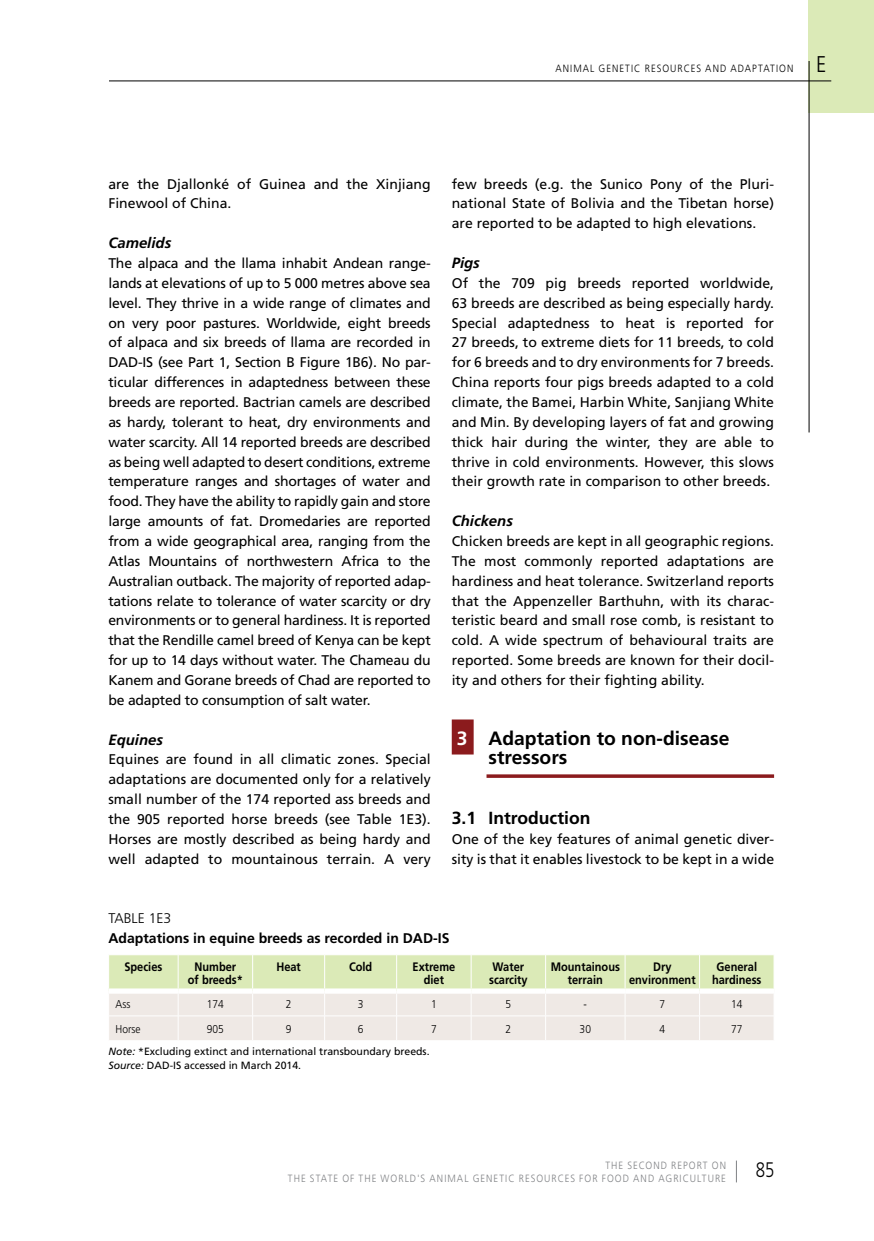
<style>
.page{position:relative;width:874px;height:1241px;background:#fff}
.page>*{position:absolute;margin:0;border:0;box-sizing:border-box;transform-origin:0 0}
.t1{font:300 21px "Frutiger LT Std";color:#000;scale:.8 1}
.t2{font:700 19.25px/19.8px "Frutiger LT Std";color:#000}
.t3{font:700 17.5px "Frutiger LT Std";color:#000}
.t4{font:italic 700 14.88px "Frutiger LT Std";color:#000}
.t5{font:14px/19.8px "Frutiger LT Std";color:#000;text-align:justify}
.t6{font:700 14px "Frutiger LT Std";color:#000}
.t7{font:300 14px "Frutiger LT Std";color:#000}
.t8{font:700 12.25px/13.1px "Frutiger LT Std";color:#000;text-align:center;scale:.9 1}
.t9{font:300 11.38px "Frutiger LT Std";color:#000;scale:.9 1}
.t10{font:10.5px/14px "Frutiger LT Std";color:#000}
.t11{font:300 10.5px "Frutiger LT Std";letter-spacing:.11em;color:#808285;scale:.9 1}
.t12{font:300 10.5px "Frutiger LT Std";letter-spacing:.11em;color:#000;scale:.9 1}
.s1{font-size:22.75px}
.s2{color:#fff}
.s3{font-style:italic}
</style>
<div class="page">
<div style="left:808px;top:0;width:65px;height:113px;background:#dbeab7"></div>
<hr style="left:109px;top:80px;width:721px;height:1px;background:#000">
<hr style="left:808px;top:61px;width:1px;height:371px;background:#000">
<svg style="left:735px;top:1161px;width:1px;height:21px"></svg>
<div style="left:451px;top:719px;width:22px;height:35px;background:#8b1b1d"></div>
<hr style="left:486px;top:774px;width:287px;height:3px;background:#8b1b1d">
<svg style="left:109px;top:955px;width:665px;height:85px;background:#e7ead3"></svg>
<hr style="left:773px;top:954px;width:1px;height:34px;background:#fff">
<div style="left:108px;top:988px;width:70px;height:5px;background:#fff"></div>
<div style="left:178px;top:988px;width:74px;height:5px;background:#fff"></div>
<div style="left:252px;top:988px;width:72px;height:5px;background:#fff"></div>
<div style="left:324px;top:988px;width:72px;height:5px;background:#fff"></div>
<div style="left:396px;top:988px;width:75px;height:5px;background:#fff"></div>
<div style="left:471px;top:988px;width:74px;height:5px;background:#fff"></div>
<div style="left:545px;top:988px;width:79px;height:5px;background:#fff"></div>
<div style="left:624px;top:988px;width:75px;height:5px;background:#fff"></div>
<div style="left:699px;top:988px;width:74px;height:5px;background:#fff"></div>
<p class="t12" style="left:555px;top:62px;width:302px">ANIMAL GENETIC RESOURCES AND ADAPTATION <span class="s1">E</span></p>
<p class="t5" style="left:108px;top:174px;width:324px">are the Djallonké of Guinea and the Xinjiang<br>Finewool of China.</p>
<p class="t4" style="left:108px;top:234px;width:64px">Camelids</p>
<p class="t5" style="left:108px;top:253px;width:324px">The alpaca and the llama inhabit Andean range&shy;lands at elevations of up to 5 000 metres above sea level. They thrive in a wide range of climates and on very poor pastures. Worldwide, eight breeds of alpaca and six breeds of llama are recorded in DAD-IS (see Part 1, Section B Figure 1B6). No par&shy;ticular differences in adaptedness between these breeds are reported. Bactrian camels are described as hardy, tolerant to heat, dry environments and water scarcity. All 14 reported breeds are described as being well adapted to desert conditions, extreme temperature ranges and shortages of water and food. They have the ability to rapidly gain and store large amounts of fat. Dromedaries are reported from a wide geographical area, ranging from the Atlas Mountains of northwestern Africa to the Australian outback. The majority of reported adap&shy;tations relate to tolerance of water scarcity or dry environments or to general hardiness. It is reported that the Rendille camel breed of Kenya can be kept for up to 14 days without water. The Chameau du Kanem and Gorane breeds of Chad are reported to be adapted to consumption of salt water.</p>
<p class="t4" style="left:108px;top:730px;width:56px">Equines</p>
<p class="t5" style="left:108px;top:749px;width:324px">Equines are found in all climatic zones. Special adaptations are documented only for a relatively small number of the 174 reported ass breeds and the 905 reported horse breeds (see Table 1E3).<br>Horses are mostly described as being hardy and well adapted to mountainous terrain. A very</p>
<p class="t5" style="left:451px;top:174px;width:323px">few breeds (e.g. the Sunico Pony of the Pluri&shy;national State of Bolivia and the Tibetan horse) are reported to be adapted to high elevations.</p>
<p class="t4" style="left:451px;top:254px;width:30px">Pigs</p>
<p class="t5" style="left:451px;top:273px;width:324px">Of the 709 pig breeds reported worldwide, 63 breeds are described as being especially hardy.<br>Special adaptedness to heat is reported for 27 breeds, to extreme diets for 11 breeds, to cold for 6 breeds and to dry environments for 7 breeds.<br>China reports four pigs breeds adapted to a cold climate, the Bamei, Harbin White, Sanjiang White and Min. By developing layers of fat and growing thick hair during the winter, they are able to thrive in cold environments. However, this slows their growth rate in comparison to other breeds.</p>
<p class="t4" style="left:451px;top:512px;width:63px">Chickens</p>
<p class="t5" style="left:451px;top:531px;width:324px">Chicken breeds are kept in all geographic regions.<br>The most commonly reported adaptations are hardiness and heat tolerance. Switzerland reports that the Appenzeller Barthuhn, with its charac&shy;teristic beard and small rose comb, is resistant to cold. A wide spectrum of behavioural traits are reported. Some breeds are known for their docil&shy;ity and others for their fighting ability.</p>
<h2 class="t2" style="left:488px;top:728px;width:242px;text-indent:-32px"><span class="s2">3</span> Adaptation to non-disease stressors</h2>
<p class="t3" style="left:451px;top:807px;width:140px">3.1 Introduction</p>
<p class="t5" style="left:451px;top:829px;width:324px">One of the key features of animal genetic diver&shy;sity is that it enables livestock to be kept in a wide</p>
<p class="t7" style="left:108px;top:910px;width:64px">TABLE 1E3</p>
<p class="t6" style="left:108px;top:929px;width:342px">Adaptations in equine breeds as recorded in DAD-IS</p>
<p class="t8" style="left:124px;top:960px;width:44px">Species</p>
<p class="t8" style="left:188px;top:960px;width:63px">Number of breeds*</p>
<p class="t8" style="left:276px;top:960px;width:29px">Heat</p>
<p class="t8" style="left:349px;top:960px;width:27px">Cold</p>
<p class="t8" style="left:412px;top:960px;width:49px">Extreme diet</p>
<p class="t8" style="left:489px;top:960px;width:44px;text-align:left">Water scarcity</p>
<p class="t8" style="left:550px;top:960px;width:78px">Mountainous terrain</p>
<p class="t8" style="left:628px;top:960px;width:75px">Dry environment</p>
<p class="t8" style="left:711px;top:960px;width:56px">General hardiness</p>
<p class="t9" style="left:116px;top:997px;width:18px">ASS</p>
<p class="t9" style="left:207px;top:997px;width:20px">174</p>
<p class="t9" style="left:285px;top:997px;width:8px">2</p>
<p class="t9" style="left:357px;top:997px;width:8px">3</p>
<p class="t9" style="left:431px;top:997px;width:8px">1</p>
<p class="t9" style="left:505px;top:997px;width:8px">5</p>
<p class="t9" style="left:583px;top:997px;width:5px">-</p>
<p class="t9" style="left:659px;top:997px;width:8px">7</p>
<p class="t9" style="left:730px;top:997px;width:14px">14</p>
<p class="t9" style="left:116px;top:1022px;width:29px">HORSE</p>
<p class="t9" style="left:207px;top:1022px;width:20px">905</p>
<p class="t9" style="left:285px;top:1022px;width:8px">9</p>
<p class="t9" style="left:357px;top:1022px;width:8px">6</p>
<p class="t9" style="left:431px;top:1022px;width:8px">7</p>
<p class="t9" style="left:505px;top:1022px;width:8px">2</p>
<p class="t9" style="left:579px;top:1022px;width:14px">30</p>
<p class="t9" style="left:659px;top:1022px;width:8px">4</p>
<p class="t9" style="left:730px;top:1022px;width:14px">77</p>
<p class="t10" style="left:108px;top:1044px;width:322px"><span class="s3">Note:</span> *Excluding extinct and international transboundary breeds.<br><span class="s3">Source:</span> DAD-IS accessed in March 2014.</p>
<p class="t11" style="left:605px;top:1159px;width:135px">THE SECOND REPORT ON</p>
<p class="t11" style="left:288px;top:1171px;width:122px">TH E STATE OF THE WORLD</p>
<p class="t11" style="left:417px;top:1171px;width:30px">'S ANIM</p>
<p class="t11" style="left:456px;top:1171px;width:25px">AL GENETIC</p>
<p class="t11" style="left:518px;top:1171px;width:8px">RESOURCES</p>
<p class="t11" style="left:579px;top:1171px;width:40px">FOR FOOD</p>
<p class="t11" style="left:633px;top:1171px;width:44px">AND AGRICULTURE</p>
<h1 class="t1" style="left:755px;top:1157px;width:25px">85</h1>
</div>
